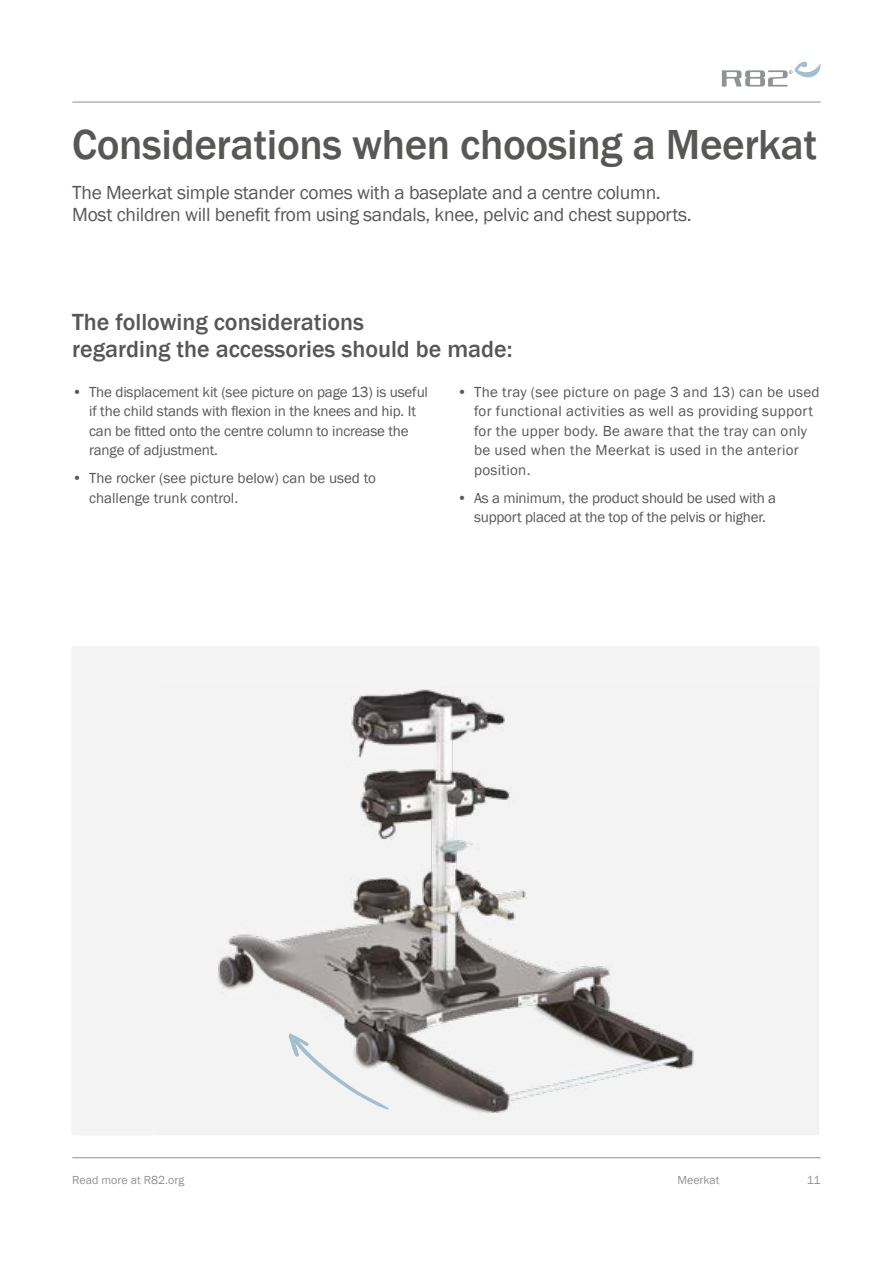
<style>
.page{position:relative;width:893px;height:1263px;background:#fff}
.page>*{position:absolute;margin:0;border:0;box-sizing:border-box;transform-origin:0 0}
.t1{font:500 43.2px "Franklin Gothic";letter-spacing:-.01em;color:#575756}
.t2{font:500 24px/27px "Franklin Gothic";color:#575756}
.t3{font:19.5px/22.5px "Franklin Gothic";letter-spacing:-.015em;color:#575756}
.t4{font:15px/19.5px "Franklin Gothic";letter-spacing:-.01em;color:#575756}
.t5{font:15px/19.5px "Franklin Gothic";letter-spacing:.02em;color:#575756}
.t6{font:12px "Franklin Gothic";color:#909394}
</style>
<div class="page">
<hr style="left:72px;top:102px;width:749px;height:1px;background:#909394">
<hr style="left:72px;top:1157px;width:749px;height:1px;background:#909394">
<div style="left:71px;top:646px;width:748px;height:489px;background:#f4f4f4;border-radius:3px"></div>
<img style="left:218px;top:689px;width:476px;height:425px">
<svg style="left:287px;top:1033px;width:102px;height:77px"></svg>
<svg style="left:722px;top:62px;width:99px;height:25px"></svg>
<h1 class="t1" style="left:72px;top:118px;width:746px">Considerations when choosing a Meerkat</h1>
<h3 class="t3" style="left:72px;top:181px;width:621px">The Meerkat simple stander comes with a baseplate and a centre column.<br>Most children will benefit from using sandals, knee, pelvic and chest supports.</h3>
<h2 class="t2" style="left:72px;top:308px;width:442px">The following considerations<br>regarding the accessories should be made:</h2>
<p class="t5" style="left:474px;top:382px;width:347px;text-indent:-17px">• The tray (see picture on page 3 and 13) can be used for functional activities as well as providing support for the upper body. Be aware that the tray can only be used when the Meerkat is used in the anterior position.</p>
<p class="t4" style="left:457px;top:488px;width:321px;text-align:center">• As a minimum, the product should be used with a support placed at the top of the pelvis or higher.</p>
<p class="t4" style="left:89px;top:382px;width:340px;text-indent:-17px">• The displacement kit (see picture on page 13) is useful if the child stands with flexion in the knees and hip. It can be fitted onto the centre column to increase the range of adjustment.</p>
<p class="t4" style="left:89px;top:469px;width:288px;text-indent:-17px">• The rocker (see picture below) can be used to challenge trunk control.</p>
<p class="t6" style="left:72px;top:1173px;width:113px">Read more at R82.org</p>
<p class="t6" style="left:677px;top:1173px;width:44px">Meerkat</p>
<p class="t6" style="left:807px;top:1173px;width:15px">11</p>
</div>
